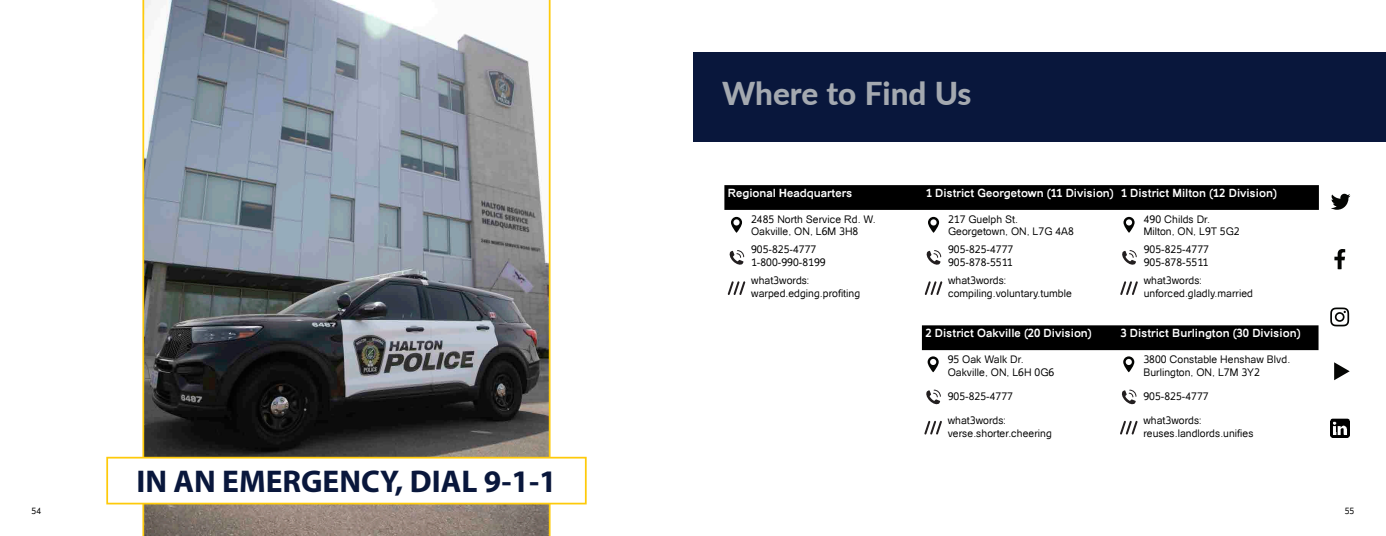
<style>
.page{position:relative;width:1386px;height:536px;background:#fff}
.page>*{position:absolute;margin:0;border:0;box-sizing:border-box;transform-origin:0 0}
.t1{font:700 31.5px "Myriad Pro";color:#09173c}
.HEADINGS_White{font:800 31.5px "Lato";color:#a4a9b0}
.HRPS_Paragraph{font:700 11.38px "Catriel";color:#fff}
.HRPS_Paragraph-2{font:10.5px/12.6px "Catriel";color:#000}
.t2{font:8.75px "Catriel";color:#000}
</style>
<div class="page">
<div style="left:693px;top:52px;width:693px;height:90px;background:#09173c"></div>
<svg style="left:1331px;top:194px;width:19px;height:16px"></svg>
<svg style="left:1334px;top:249px;width:11px;height:20px"></svg>
<svg style="left:1330px;top:307px;width:19px;height:19px"></svg>
<svg style="left:1334px;top:362px;width:16px;height:18px"></svg>
<img style="left:1331px;top:418px;width:18px;height:19px">
<svg style="left:142px;top:0;width:409px;height:536px;background:#787d82"></svg>
<div style="left:107px;top:457px;width:479px;height:46px;background:#fff"></div>
<div style="left:106px;top:456px;width:481px;height:48px;border:2px solid #feca0a"></div>
<div style="left:922px;top:325px;width:397px;height:25px;background:#000"></div>
<svg style="left:1123px;top:356px;width:11px;height:16px"></svg>
<svg style="left:1121px;top:389px;width:16px;height:16px"></svg>
<svg style="left:1120px;top:420px;width:18px;height:14px"></svg>
<svg style="left:928px;top:356px;width:11px;height:16px"></svg>
<svg style="left:926px;top:389px;width:15px;height:16px"></svg>
<svg style="left:924px;top:420px;width:18px;height:14px"></svg>
<svg style="left:724px;top:185px;width:595px;height:25px;background:#020202"></svg>
<svg style="left:731px;top:217px;width:11px;height:15px"></svg>
<svg style="left:729px;top:250px;width:15px;height:15px"></svg>
<svg style="left:728px;top:281px;width:17px;height:14px"></svg>
<svg style="left:928px;top:217px;width:11px;height:15px"></svg>
<svg style="left:926px;top:250px;width:15px;height:15px"></svg>
<svg style="left:925px;top:281px;width:17px;height:14px"></svg>
<svg style="left:1123px;top:217px;width:12px;height:15px"></svg>
<svg style="left:1122px;top:250px;width:15px;height:15px"></svg>
<svg style="left:1120px;top:281px;width:18px;height:14px"></svg>
<p class="HEADINGS_White" style="left:722px;top:70px;width:251px">Where to Find Us</p>
<p class="HRPS_Paragraph" style="left:728px;top:186px;width:126px">Regional Headquarters</p>
<p class="HRPS_Paragraph" style="left:926px;top:186px;width:189px">1 District Georgetown (11 Division)</p>
<p class="HRPS_Paragraph" style="left:1121px;top:186px;width:158px">1 District Milton (12 Division)</p>
<p class="HRPS_Paragraph-2" style="left:751px;top:213px;width:126px">2485 North Service Rd. W.<br>Oakville, ON, L6M 3H8</p>
<p class="HRPS_Paragraph-2" style="left:948px;top:213px;width:128px">217 Guelph St.<br>Georgetown, ON, L7G 4A8</p>
<p class="HRPS_Paragraph-2" style="left:1144px;top:213px;width:98px">490 Childs Dr.<br>Milton, ON, L9T 5G2</p>
<p class="HRPS_Paragraph-2" style="left:751px;top:243px;width:76px">905-825-4777<br>1-800-990-8199</p>
<p class="HRPS_Paragraph-2" style="left:948px;top:243px;width:67px">905-825-4777<br>905-878-5511</p>
<p class="HRPS_Paragraph-2" style="left:1144px;top:243px;width:67px">905-825-4777<br>905-878-5511</p>
<p class="HRPS_Paragraph-2" style="left:751px;top:274px;width:111px">what3words: warped.edging.profiting</p>
<p class="HRPS_Paragraph-2" style="left:948px;top:274px;width:125px">what3words: compiling.voluntary.tumble</p>
<p class="HRPS_Paragraph-2" style="left:1144px;top:274px;width:111px">what3words: unforced.gladly.married</p>
<p class="t1" style="left:136px;top:461px;width:422px">IN AN EMERGENCY, DIAL 9-1-1</p>
<p class="HRPS_Paragraph" style="left:925px;top:326px;width:168px">2 District Oakville (20 Division)</p>
<p class="HRPS_Paragraph" style="left:1120px;top:326px;width:182px">3 District Burlington (30 Division)</p>
<p class="HRPS_Paragraph-2" style="left:948px;top:353px;width:108px">95 Oak Walk Dr.<br>Oakville, ON, L6H 0G6</p>
<p class="HRPS_Paragraph-2" style="left:1143px;top:353px;width:148px">3800 Constable Henshaw Blvd.<br>Burlington, ON, L7M 3Y2</p>
<p class="HRPS_Paragraph-2" style="left:948px;top:390px;width:67px">905-825-4777</p>
<p class="HRPS_Paragraph-2" style="left:1143px;top:390px;width:67px">905-825-4777</p>
<p class="HRPS_Paragraph-2" style="left:948px;top:414px;width:106px">what3words: verse.shorter.cheering</p>
<p class="HRPS_Paragraph-2" style="left:1143px;top:414px;width:112px">what3words: reuses.landlords.unifies</p>
<p class="t2" style="left:32px;top:506px;width:11px">54</p>
<p class="t2" style="left:1345px;top:506px;width:11px">55</p>
</div>
